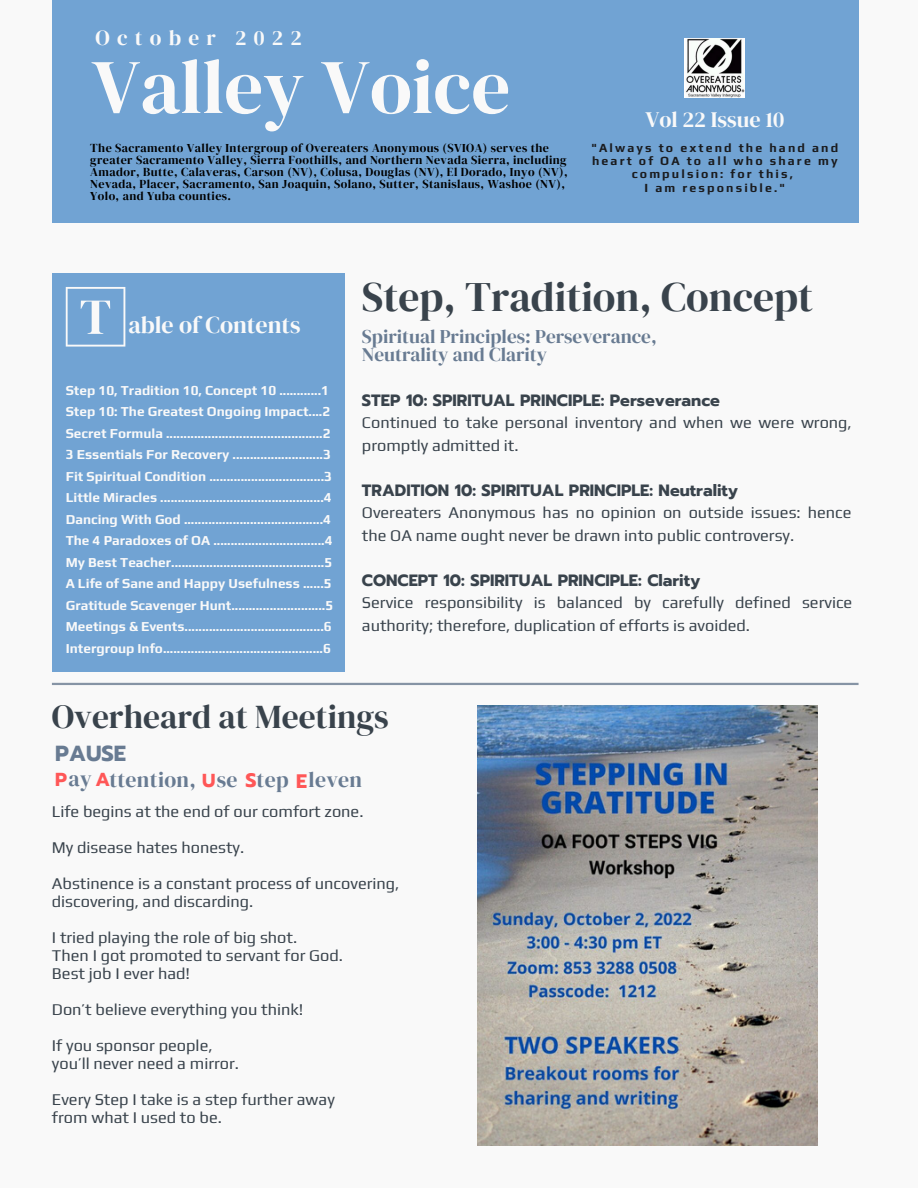
<style>
.page{position:relative;width:918px;height:1188px;background:#f9f9f9}
.page>*{position:absolute;margin:0;border:0;box-sizing:border-box;transform-origin:0 0}
.t1{font:76.95px "DM Serif Display";color:#f9f9f9}
.t2{font:41.55px "DM Serif Display";color:#39434c}
.t3{font:33.45px "DM Serif Display";color:#39434c}
.t4{font:24px "DM Serif Display";color:#f9f9f9}
.t5{font:22.2px "DM Serif Display";color:#f9f9f9}
.t6{font:21.75px "DM Serif Display";letter-spacing:.015em;color:#687b92}
.t7{font:700 21.75px "Prompt";color:#687b92}
.t8{font:21.3px "DM Serif Display";letter-spacing:.34em;color:#f9f9f9}
.t9{font:700 19.5px "Prompt";color:#ff5757}
.t10{font:19.2px/18.8px "DM Serif Display";color:#687b92}
.t11{font:700 18.75px "Prompt";color:#ff5757}
.t12{font:16.35px/18px "Play";color:#39434c}
.t13{font:700 16.35px "Prompt";color:#39434c}
.t14{font:700 13.65px/21.5px "Play";color:#f9f9f9}
.t15{font:700 12.3px/13.4px "Play";letter-spacing:.17em;color:#1a1b1e;text-align:center}
.t16{font:12px/12px "DM Serif Display";letter-spacing:.035em;color:#000}
.s1{font-size:50.4px}
.s2{font-family:"Prompt";font-weight:700;font-size:18.75px;color:#ff5757}
</style>
<div class="page">
<div style="left:52px;top:0;width:807px;height:223px;background:#71a3d3"></div>
<div style="left:52px;top:274px;width:292px;height:398px;background:#71a3d3"></div>
<svg style="left:66px;top:287px;width:59px;height:60px"></svg>
<hr style="left:52px;top:683px;width:807px;height:2px;background:#8694a5">
<img style="left:685px;top:38px;width:60px;height:60px">
<img style="left:478px;top:705px;width:340px;height:440px">
<h3 class="t8" style="left:95px;top:23px;width:208px">October 2022</h3>
<h1 class="t1" style="left:92px;top:33px;width:420px">Valley Voice</h1>
<p class="t16" style="left:90px;top:142px;width:479px">The Sacramento Valley Intergroup of Overeaters Anonymous (SVIOA) serves the greater Sacramento Valley, Sierra Foothills, and Northern Nevada Sierra, including Amador, Butte, Calaveras, Carson (NV), Colusa, Douglas (NV), El Dorado, Inyo (NV), Nevada, Placer, Sacramento, San Joaquin, Solano, Sutter, Stanislaus, Washoe (NV), Yolo, and Yuba counties.</p>
<h3 class="t5" style="left:645px;top:104px;width:140px">Vol 22 Issue 10</h3>
<p class="t15" style="left:591px;top:140px;width:248px">"Always to extend the hand and heart of OA to all who share my compulsion: for this,<br>I am responsible."</p>
<h3 class="t4" style="left:80px;top:309px;width:223px"><span class="s1">T</span> able of Contents</h3>
<p class="t14" style="left:66px;top:379px;width:269px">Step 10, Tradition 10, Concept 10 ............1<br>Step 10: The Greatest Ongoing Impact....2<br>Secret Formula .............................................2<br>3 Essentials For Recovery ..........................3<br>Fit Spiritual Condition .................................3<br>Little Miracles ...............................................4<br>Dancing With God ........................................4<br>The 4 Paradoxes of OA ................................4<br>My Best Teacher............................................5<br>A Life of Sane and Happy Usefulness ......5<br>Gratitude Scavenger Hunt...........................5<br>Meetings &amp; Events........................................6<br>Intergroup Info..............................................6</p>
<h2 class="t2" style="left:362px;top:268px;width:453px">Step, Tradition, Concept</h2>
<h3 class="t10" style="left:362px;top:327px;width:296px">Spiritual Principles: Perseverance,<br>Neutrality and Clarity</h3>
<p class="t13" style="left:362px;top:388px;width:360px">STEP 10: SPIRITUAL PRINCIPLE: Perseverance</p>
<p class="t12" style="left:362px;top:411px;width:491px;line-height:22.5px">Continued to take personal inventory and when we were wrong, promptly admitted it.</p>
<p class="t13" style="left:362px;top:478px;width:378px">TRADITION 10: SPIRITUAL PRINCIPLE: Neutrality</p>
<p class="t12" style="left:362px;top:501px;width:491px;line-height:22.5px">Overeaters Anonymous has no opinion on outside issues: hence the OA name ought never be drawn into public controversy.</p>
<p class="t13" style="left:362px;top:568px;width:340px">CONCEPT 10: SPIRITUAL PRINCIPLE: Clarity</p>
<p class="t12" style="left:362px;top:591px;width:492px;line-height:22.5px">Service responsibility is balanced by carefully defined service authority; therefore, duplication of efforts is avoided.</p>
<h3 class="t3" style="left:52px;top:693px;width:338px">Overheard at Meetings</h3>
<h3 class="t6" style="left:69px;top:764px;width:295px">ay <span class="s2">A</span>ttention, se tep leven</h3>
<p class="t12" style="left:52px;top:802px;width:313px">Life begins at the end of our comfort zone.</p>
<p class="t12" style="left:52px;top:838px;width:194px">My disease hates honesty.</p>
<p class="t12" style="left:52px;top:874px;width:349px">Abstinence is a constant process of uncovering, discovering, and discarding.</p>
<p class="t12" style="left:52px;top:928px;width:292px">I tried playing the role of big shot.<br>Then I got promoted to servant for God.<br>Best job I ever had!</p>
<p class="t12" style="left:52px;top:1000px;width:253px">Don’t believe everything you think!</p>
<p class="t12" style="left:52px;top:1036px;width:189px">If you sponsor people, you’ll never need a mirror.</p>
<p class="t12" style="left:52px;top:1090px;width:284px">Every Step I take is a step further away from what I used to be.</p>
<h3 class="t7" style="left:55px;top:738px;width:73px">PAUSE</h3>
<h3 class="t11" style="left:55px;top:766px;width:13px">P</h3>
<h3 class="t11" style="left:202px;top:767px;width:15px">U</h3>
<h3 class="t9" style="left:245px;top:766px;width:13px">S</h3>
<h3 class="t9" style="left:296px;top:766px;width:13px">E</h3>
</div>
